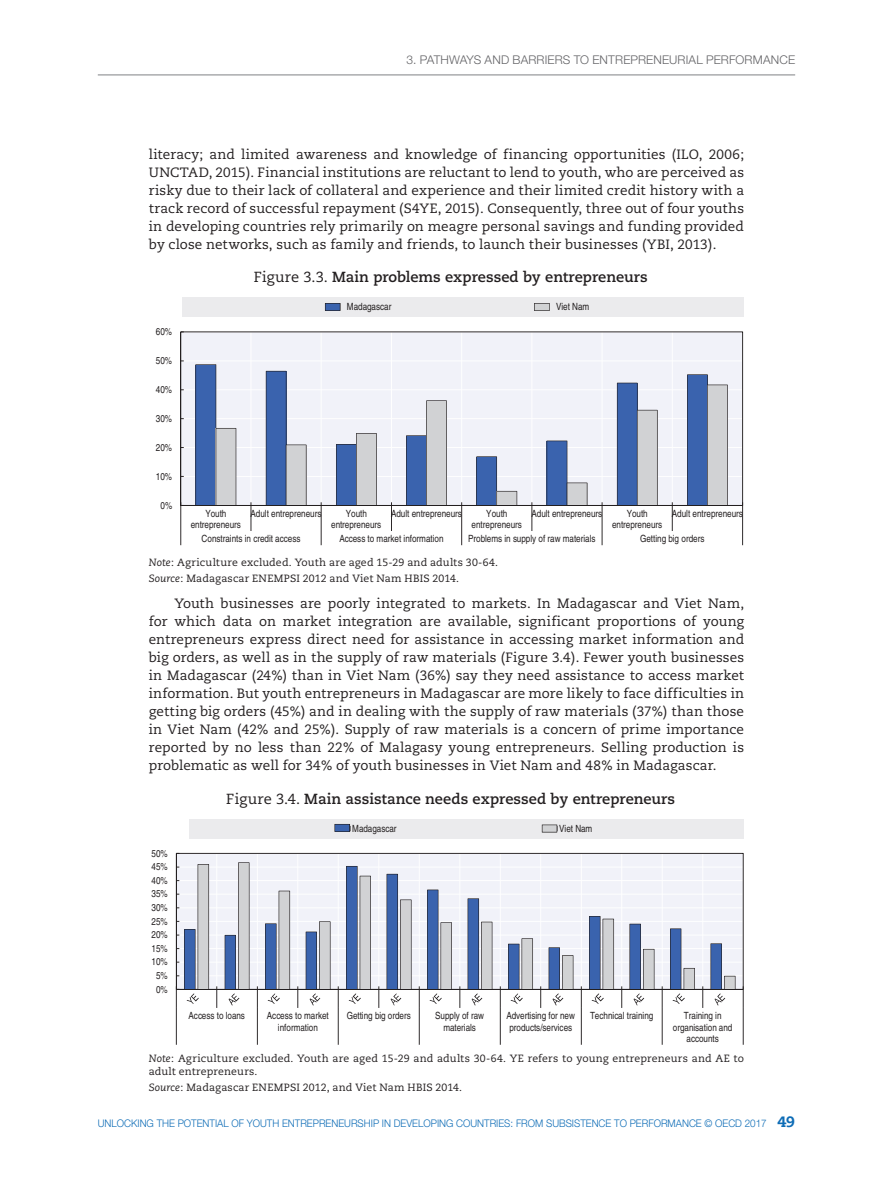
<style>
.page{position:relative;width:893px;height:1191px;background:#fff}
.page>*{position:absolute;margin:0;border:0;box-sizing:border-box;transform-origin:0 0}
.t1{font:700 14.7px "Caecilia";color:#231f20}
.t2{font:13.5px/18px "Caecilia";letter-spacing:.01em;color:#231f20;text-align:justify}
.t3{font:300 12px "Helvetica Neue";color:#636366}
.t4{font:10.5px/15.6px "Caecilia";letter-spacing:.02em;color:#231f20}
.t5{font:300 10.5px "Helvetica Neue";color:#0d6cb6;scale:.94 1}
.t6{font:condensed 9.9px/11.4px "Helvetica";letter-spacing:-.005em;color:#231f20;text-align:center}
.s1{font-weight:400}
.s2{font-style:italic}
.s3{font-family:"Caecilia";font-weight:800;font-size:15px}
</style>
<div class="page">
<hr style="left:98px;top:75px;width:697px;height:1px;background:#808285">
<div style="left:180px;top:331px;width:563px;height:174px;background:#f1f2f9"></div>
<svg style="left:195px;top:364px;width:41px;height:141px"></svg>
<svg style="left:266px;top:371px;width:40px;height:134px"></svg>
<svg style="left:336px;top:433px;width:41px;height:72px;background:#8e9fbe"></svg>
<svg style="left:406px;top:400px;width:41px;height:105px"></svg>
<svg style="left:476px;top:456px;width:41px;height:49px"></svg>
<svg style="left:547px;top:440px;width:40px;height:65px"></svg>
<svg style="left:617px;top:383px;width:41px;height:122px;background:#8598bd"></svg>
<svg style="left:687px;top:374px;width:41px;height:131px;background:#8296ba"></svg>
<hr style="left:180px;top:332px;width:1px;height:173px;background:#231f20">
<hr style="left:181px;top:505px;width:562px;height:1px;background:#231f20">
<svg style="left:250px;top:502px;width:1px;height:29px"></svg>
<svg style="left:391px;top:502px;width:1px;height:29px"></svg>
<svg style="left:531px;top:502px;width:1px;height:29px"></svg>
<svg style="left:672px;top:502px;width:1px;height:29px"></svg>
<svg style="left:180px;top:502px;width:4px;height:43px"></svg>
<svg style="left:321px;top:502px;width:1px;height:43px"></svg>
<svg style="left:461px;top:502px;width:1px;height:43px"></svg>
<svg style="left:602px;top:502px;width:1px;height:43px"></svg>
<svg style="left:742px;top:502px;width:1px;height:43px"></svg>
<div style="left:182px;top:297px;width:562px;height:19px;background:#ebebed"></div>
<svg style="left:325px;top:303px;width:16px;height:8px"></svg>
<svg style="left:534px;top:303px;width:16px;height:8px"></svg>
<svg style="left:177px;top:853px;width:567px;height:136px;fill:#f1f2f9"></svg>
<hr style="left:176px;top:853px;width:1px;height:136px;background:#231f20">
<hr style="left:176px;top:989px;width:567px;height:1px;background:#231f20">
<svg style="left:216px;top:986px;width:1px;height:22px"></svg>
<svg style="left:257px;top:986px;width:1px;height:22px"></svg>
<svg style="left:297px;top:986px;width:1px;height:22px"></svg>
<svg style="left:338px;top:986px;width:1px;height:22px"></svg>
<svg style="left:378px;top:986px;width:1px;height:22px"></svg>
<svg style="left:419px;top:986px;width:1px;height:22px"></svg>
<svg style="left:459px;top:986px;width:1px;height:22px"></svg>
<svg style="left:500px;top:986px;width:1px;height:22px"></svg>
<svg style="left:540px;top:986px;width:1px;height:22px"></svg>
<svg style="left:581px;top:986px;width:1px;height:22px"></svg>
<svg style="left:621px;top:986px;width:1px;height:22px"></svg>
<svg style="left:662px;top:986px;width:1px;height:22px"></svg>
<svg style="left:702px;top:986px;width:1px;height:22px"></svg>
<svg style="left:743px;top:986px;width:1px;height:22px"></svg>
<hr style="left:176px;top:1008px;width:1px;height:36px;background:#231f20">
<hr style="left:257px;top:1008px;width:1px;height:36px;background:#231f20">
<hr style="left:338px;top:1008px;width:1px;height:36px;background:#231f20">
<hr style="left:419px;top:1008px;width:1px;height:36px;background:#231f20">
<hr style="left:500px;top:1008px;width:1px;height:36px;background:#231f20">
<hr style="left:581px;top:1008px;width:1px;height:36px;background:#231f20">
<hr style="left:662px;top:1008px;width:1px;height:36px;background:#231f20">
<hr style="left:743px;top:1008px;width:1px;height:36px;background:#231f20">
<svg style="left:176px;top:864px;width:33px;height:144px"></svg>
<svg style="left:225px;top:862px;width:24px;height:143px"></svg>
<svg style="left:265px;top:890px;width:25px;height:114px"></svg>
<svg style="left:306px;top:921px;width:24px;height:84px"></svg>
<svg style="left:346px;top:866px;width:25px;height:138px"></svg>
<svg style="left:387px;top:874px;width:25px;height:131px"></svg>
<svg style="left:427px;top:889px;width:25px;height:115px"></svg>
<svg style="left:468px;top:898px;width:24px;height:107px"></svg>
<svg style="left:508px;top:938px;width:25px;height:66px"></svg>
<svg style="left:549px;top:947px;width:24px;height:58px"></svg>
<svg style="left:589px;top:916px;width:25px;height:88px"></svg>
<svg style="left:629px;top:923px;width:25px;height:82px"></svg>
<svg style="left:670px;top:928px;width:25px;height:76px"></svg>
<svg style="left:710px;top:943px;width:25px;height:62px"></svg>
<div style="left:189px;top:819px;width:555px;height:19px;background:#ebebed"></div>
<svg style="left:334px;top:824px;width:16px;height:8px"></svg>
<svg style="left:542px;top:824px;width:15px;height:8px"></svg>
<p class="t3" style="left:407px;top:52px;width:29px">3. PATH</p>
<p class="t3" style="left:449px;top:52px;width:19px">WAYS</p>
<p class="t3" style="left:485px;top:52px;width:4px">AND</p>
<p class="t3" style="left:513px;top:52px;width:2px">BARRIERS</p>
<p class="t3" style="left:574px;top:52px;width:5px">TO</p>
<p class="t3" style="left:592px;top:52px;width:2px">ENTREPRENEURIAL</p>
<p class="t3" style="left:706px;top:52px;width:3px">PERFORMANCE</p>
<p class="t2" style="left:149px;top:145px;width:597px">literacy; and limited awareness and knowledge of financing opportunities (ILO, 2006; UNCTAD, 2015). Financial institutions are reluctant to lend to youth, who are perceived as risky due to their lack of collateral and experience and their limited credit history with a track record of successful repayment (S4YE, 2015). Consequently, three out of four youths in developing countries rely primarily on meagre personal savings and funding provided by close networks, such as family and friends, to launch their businesses (YBI, 2013).</p>
<p class="t1" style="left:254px;top:268px;width:396px"><span class="s1">Figure 3.3.</span> Main problems expressed by entrepreneurs</p>
<p class="t6" style="left:156px;top:326px;width:18px">60%</p>
<p class="t6" style="left:156px;top:355px;width:18px">50%</p>
<p class="t6" style="left:156px;top:384px;width:18px">40%</p>
<p class="t6" style="left:156px;top:412px;width:18px">30%</p>
<p class="t6" style="left:156px;top:441px;width:18px">20%</p>
<p class="t6" style="left:156px;top:470px;width:18px">10%</p>
<p class="t6" style="left:160px;top:499px;width:13px">0%</p>
<p class="t6" style="left:347px;top:301px;width:46px">Madagascar</p>
<p class="t6" style="left:556px;top:301px;width:35px">Viet Nam</p>
<p class="t6" style="left:191px;top:507px;width:52px">Youth entrepreneurs</p>
<p class="t6" style="left:250px;top:507px;width:72px">Adult entrepreneurs</p>
<p class="t6" style="left:331px;top:507px;width:52px">Youth entrepreneurs</p>
<p class="t6" style="left:391px;top:507px;width:72px">Adult entrepreneurs</p>
<p class="t6" style="left:472px;top:507px;width:52px">Youth entrepreneurs</p>
<p class="t6" style="left:531px;top:507px;width:72px">Adult entrepreneurs</p>
<p class="t6" style="left:612px;top:507px;width:52px">Youth entrepreneurs</p>
<p class="t6" style="left:672px;top:507px;width:72px">Adult entrepreneurs</p>
<p class="t6" style="left:202px;top:533px;width:100px">Constraints in credit access</p>
<p class="t6" style="left:339px;top:533px;width:106px">Access to market information</p>
<p class="t6" style="left:468px;top:533px;width:129px">Problems in supply of raw materials</p>
<p class="t6" style="left:640px;top:533px;width:66px">Getting big orders</p>
<p class="t4" style="left:149px;top:555px;width:351px"><span class="s2">Note</span>: Agriculture excluded. Youth are aged 15-29 and adults 30-64.<br><span class="s2">Source</span>: Madagascar ENEMPSI 2012 and Viet Nam HBIS 2014.</p>
<p class="t2" style="left:149px;top:595px;width:597px;text-indent:26px">Youth businesses are poorly integrated to markets. In Madagascar and Viet Nam, for which data on market integration are available, significant proportions of young entrepreneurs express direct need for assistance in accessing market information and big orders, as well as in the supply of raw materials (Figure 3.4). Fewer youth businesses in Madagascar (24%) than in Viet Nam (36%) say they need assistance to access market information. But youth entrepreneurs in Madagascar are more likely to face difficulties in getting big orders (45%) and in dealing with the supply of raw materials (37%) than those in Viet Nam (42% and 25%). Supply of raw materials is a concern of prime importance reported by no less than 22% of Malagasy young entrepreneurs. Selling production is problematic as well for 34% of youth businesses in Viet Nam and 48% in Madagascar.</p>
<p class="t1" style="left:226px;top:790px;width:450px"><span class="s1">Figure 3.4.</span> Main assistance needs expressed by entrepreneurs</p>
<p class="t6" style="left:152px;top:847px;width:18px">50%</p>
<p class="t6" style="left:152px;top:861px;width:18px">45%</p>
<p class="t6" style="left:152px;top:874px;width:18px">40%</p>
<p class="t6" style="left:152px;top:888px;width:18px">35%</p>
<p class="t6" style="left:152px;top:901px;width:18px">30%</p>
<p class="t6" style="left:152px;top:915px;width:18px">25%</p>
<p class="t6" style="left:152px;top:929px;width:18px">20%</p>
<p class="t6" style="left:152px;top:942px;width:18px">15%</p>
<p class="t6" style="left:152px;top:956px;width:18px">10%</p>
<p class="t6" style="left:156px;top:969px;width:13px">5%</p>
<p class="t6" style="left:156px;top:983px;width:13px">0%</p>
<p class="t6" style="left:352px;top:822px;width:46px">Madagascar</p>
<p class="t6" style="left:559px;top:822px;width:35px">Viet Nam</p>
<p class="t6" style="left:189px;top:1010px;width:58px">Access to loans</p>
<p class="t6" style="left:267px;top:1010px;width:63px">Access to market information</p>
<p class="t6" style="left:347px;top:1010px;width:66px">Getting big orders</p>
<p class="t6" style="left:435px;top:1010px;width:50px">Supply of raw materials</p>
<p class="t6" style="left:506px;top:1010px;width:70px">Advertising for new products/services</p>
<p class="t6" style="left:590px;top:1010px;width:65px">Technical training</p>
<p class="t6" style="left:673px;top:1010px;width:61px">Training in organisation and accounts</p>
<p class="t4" style="left:149px;top:1051px;width:597px;line-height:13.5px"><span class="s2">Note</span>: Agriculture excluded. Youth are aged 15-29 and adults 30-64. YE refers to young entrepreneurs and AE to adult entrepreneurs.</p>
<p class="t4" style="left:149px;top:1079px;width:315px"><span class="s2">Source</span>: Madagascar ENEMPSI 2012, and Viet Nam HBIS 2014.</p>
<p class="t5" style="left:98px;top:1117px;width:743px">UNLOCKING THE POTENTIAL OF YOUTH ENTREPRENEURSHIP IN DEVELOPING COUNTRIES: FROM SUBSISTENCE TO PERFORMANCE © OECD 2017 <span class="s3">49</span></p>
</div>
